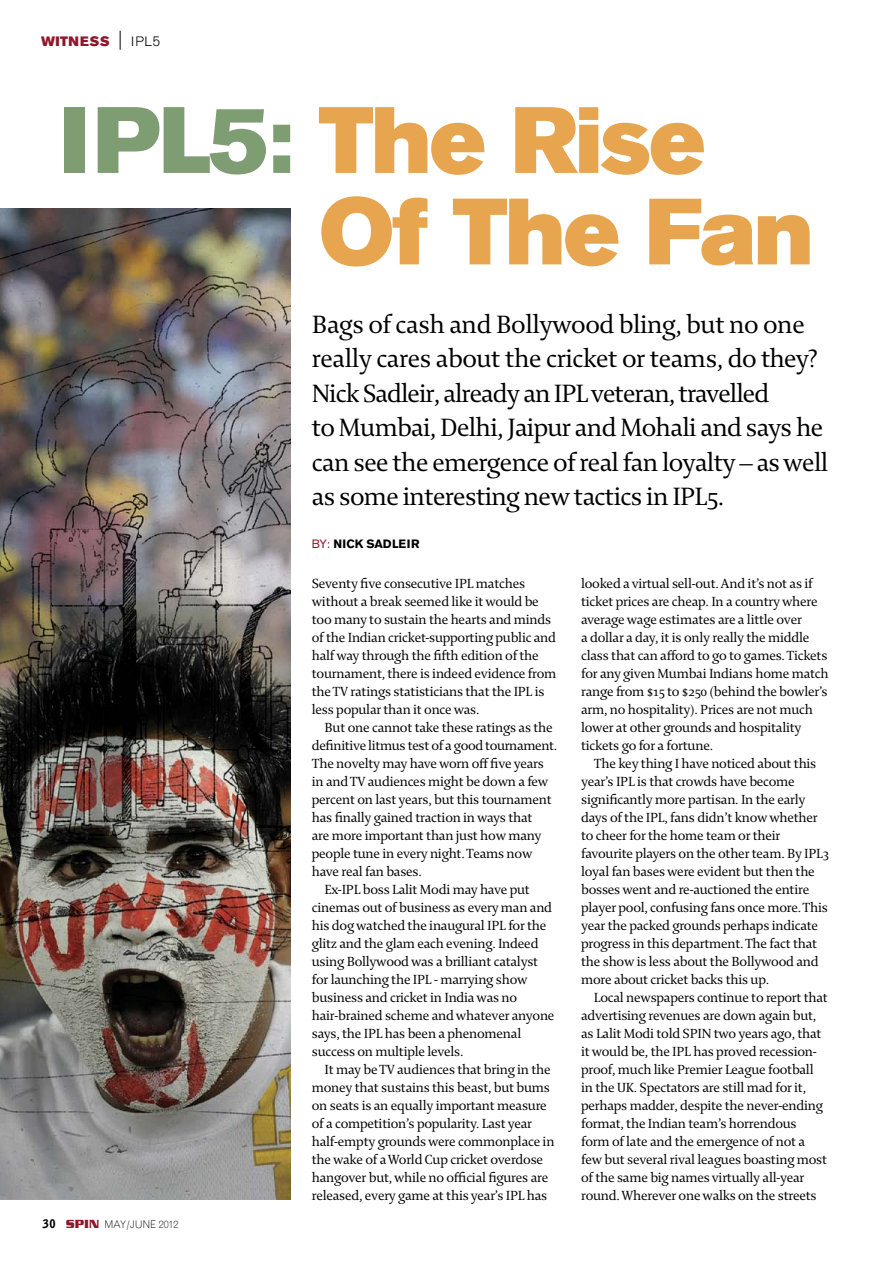
<style>
.page{position:relative;width:893px;height:1263px;background:#fff}
.page>*{position:absolute;margin:0;border:0;box-sizing:border-box;transform-origin:0 0}
.t1{font:93px/91.5px "Akzidenz Grotesk BE Super";letter-spacing:-.02em;color:#e8a550}
.t2{font:27px/34.5px "Enigma 2";letter-spacing:-.03em;color:#000}
.t3{font:14.25px/18px "Enigma 2";letter-spacing:-.02em;color:#000}
.t4{font:13.5px "Akzidenz Grotesk BE Super";letter-spacing:.035em;color:#8d182c}
.t5{font:300 13.5px "Akzidenz Grotesk BE";color:#000}
.t6{font:700 12px "Akzidenz Grotesk BE";letter-spacing:.015em;color:#000}
.t7{font:300 10.5px "Grotesque";letter-spacing:-.01em;color:#000}
.s1{color:#7e9d73}
.s2{font-weight:900;font-size:11.55px}
.s3{font-family:"Serpentine";font-weight:700;font-size:12.75px;color:#8d182c}
.s4{font-weight:400;color:#8d182c}
</style>
<div class="page">
<svg style="left:120px;top:31px;width:1px;height:19px"></svg>
<img style="left:0;top:208px;width:291px;height:991px">
<p class="t4" style="left:41px;top:33px;width:70px">wITness</p>
<p class="t5" style="left:131px;top:33px;width:31px">IPl5</p>
<h1 class="t1" style="left:319px;top:95px;width:497px;text-indent:-259px"><span class="s1">IPL5:</span> The Rise<br>Of The Fan</h1>
<p class="t2" style="left:312px;top:306px;width:518px">Bags of cash and Bollywood bling, but no one really cares about the cricket or teams, do they?<br>Nick Sadleir, already an IPL veteran, travelled<br>to Mumbai, Delhi, Jaipur and Mohali and says he can see the emergence of real fan loyalty – as well as some interesting new tactics in IPL5.</p>
<p class="t7" style="left:42px;top:1218px;width:138px"><span class="s2">30</span> <span class="s3">Spin</span> MAY/JUNE 2012</p>
<p class="t6" style="left:312px;top:537px;width:109px"><span class="s4">BY:</span> NICK SADLEIR</p>
<p class="t3" style="left:312px;top:574px;width:246px">Seventy five consecutive IPL matches without a break seemed like it would be too many to sustain the hearts and minds of the Indian cricket-supporting public and half way through the fifth edition of the tournament, there is indeed evidence from the TV ratings statisticians that the IPL is less popular than it once was.</p>
<p class="t3" style="left:325px;top:718px;width:230px">But one cannot take these ratings as the</p>
<p class="t3" style="left:312px;top:736px;width:247px">definitive litmus test of a good tournament.</p>
<p class="t3" style="left:312px;top:754px;width:234px">The novelty may have worn off five years</p>
<p class="t3" style="left:312px;top:772px;width:238px">in and TV audiences might be down a few</p>
<p class="t3" style="left:312px;top:790px;width:242px">percent on last years, but this tournament</p>
<p class="t3" style="left:312px;top:808px;width:222px">has finally gained traction in ways that</p>
<p class="t3" style="left:312px;top:826px;width:231px">are more important than just how many</p>
<p class="t3" style="left:312px;top:844px;width:222px">people tune in every night. Teams now</p>
<p class="t3" style="left:312px;top:862px;width:112px">have real fan bases.</p>
<p class="t3" style="left:325px;top:880px;width:207px">Ex-IPL boss Lalit Modi may have put</p>
<p class="t3" style="left:312px;top:898px;width:242px">cinemas out of business as every man and</p>
<p class="t3" style="left:312px;top:916px;width:236px">his dog watched the inaugural IPL for the</p>
<p class="t3" style="left:312px;top:934px;width:228px">glitz and the glam each evening. Indeed</p>
<p class="t3" style="left:312px;top:952px;width:228px">using Bollywood was a brilliant catalyst</p>
<p class="t3" style="left:312px;top:970px;width:217px">for launching the IPL - marrying show</p>
<p class="t3" style="left:312px;top:988px;width:207px">business and cricket in India was no</p>
<p class="t3" style="left:312px;top:1006px;width:244px">hair-brained scheme and whatever anyone</p>
<p class="t3" style="left:312px;top:1024px;width:211px">says, the IPL has been a phenomenal</p>
<p class="t3" style="left:312px;top:1042px;width:153px">success on multiple levels.</p>
<p class="t3" style="left:325px;top:1060px;width:228px">It may be TV audiences that bring in the</p>
<p class="t3" style="left:312px;top:1078px;width:240px">money that sustains this beast, but bums</p>
<p class="t3" style="left:312px;top:1096px;width:237px">on seats is an equally important measure</p>
<p class="t3" style="left:312px;top:1114px;width:222px">of a competition’s popularity. Last year</p>
<p class="t3" style="left:312px;top:1132px;width:244px">half-empty grounds were commonplace in</p>
<p class="t3" style="left:312px;top:1150px;width:233px">the wake of a World Cup cricket overdose</p>
<p class="t3" style="left:312px;top:1168px;width:238px">hangover but, while no official figures are</p>
<p class="t3" style="left:312px;top:1186px;width:237px">released, every game at this year’s IPL has</p>
<p class="t3" style="left:581px;top:574px;width:249px">looked a virtual sell-out. And it’s not as if ticket prices are cheap. In a country where average wage estimates are a little over<br>a dollar a day, it is only really the middle class that can afford to go to games. Tickets for any given Mumbai Indians home match range from $15 to $250 (behind the bowler’s arm, no hospitality). Prices are not much lower at other grounds and hospitality tickets go for a fortune.</p>
<p class="t3" style="left:581px;top:754px;width:250px;text-indent:13px">The key thing I have noticed about this year’s IPL is that crowds have become significantly more partisan. In the early days of the IPL, fans didn’t know whether to cheer for the home team or their favourite players on the other team. By IPL3 loyal fan bases were evident but then the bosses went and re-auctioned the entire player pool, confusing fans once more. This year the packed grounds perhaps indicate progress in this department. The fact that the show is less about the Bollywood and more about cricket backs this up.</p>
<p class="t3" style="left:581px;top:988px;width:248px;text-indent:13px">Local newspapers continue to report that advertising revenues are down again but, as Lalit Modi told SPIN two years ago, that it would be, the IPL has proved recession&shy;proof, much like Premier League football in the UK. Spectators are still mad for it, perhaps madder, despite the never-ending format, the Indian team’s horrendous form of late and the emergence of not a few but several rival leagues boasting most of the same big names virtually all-year round. Wherever one walks on the streets</p>
</div>
